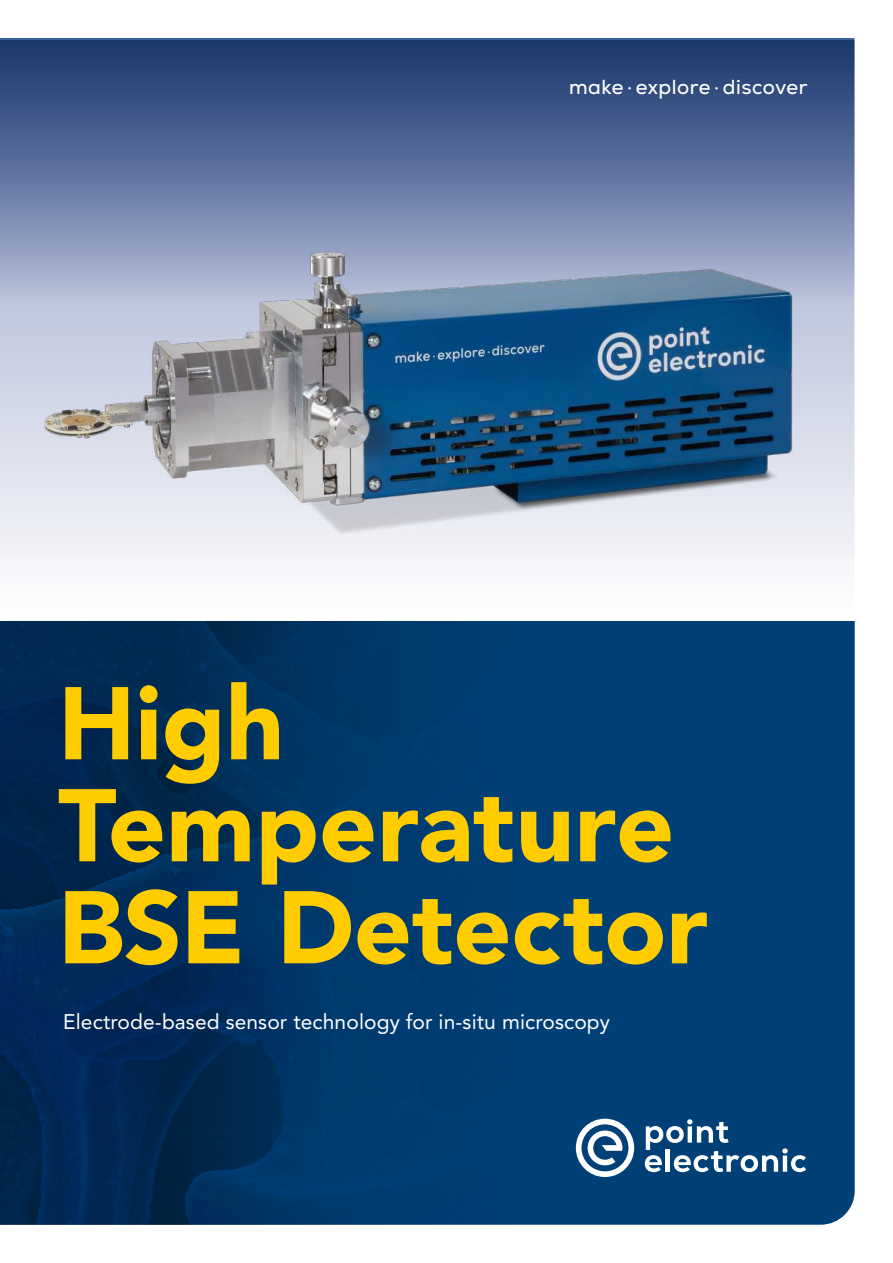
<style>
.page{position:relative;width:893px;height:1263px;background:#fff}
.page>*{position:absolute;margin:0;border:0;box-sizing:border-box;transform-origin:0 0}
.t1{font:900 102px/102px "Avenir LT Pro";color:#fc0}
.t2{font:21px "Avenir LT Pro";letter-spacing:.005em;color:#fff}
.t3{font:20.25px "Nexa";letter-spacing:.025em;color:#fff}
</style>
<div class="page">
<div style="left:600px;top:621px;width:255px;height:604px;background:#004077"></div>
<img style="left:0;top:621px;width:600px;height:604px">
<img style="left:0;top:38px;width:854px;height:189px">
<svg style="left:645px;top:1119px;width:161px;height:53px"></svg>
<svg style="left:576px;top:1119px;width:58px;height:58px"></svg>
<img style="left:0;top:227px;width:855px;height:328px">
<p class="t3" style="left:569px;top:80px;width:240px">make · explore · discover</p>
<h1 class="t1" style="left:58px;top:681px;width:651px">High<br>Temperature<br>BSE Detector</h1>
<p class="t2" style="left:63px;top:1013px;width:548px">Electrode-based sensor technology for in-situ microscopy</p>
</div>
